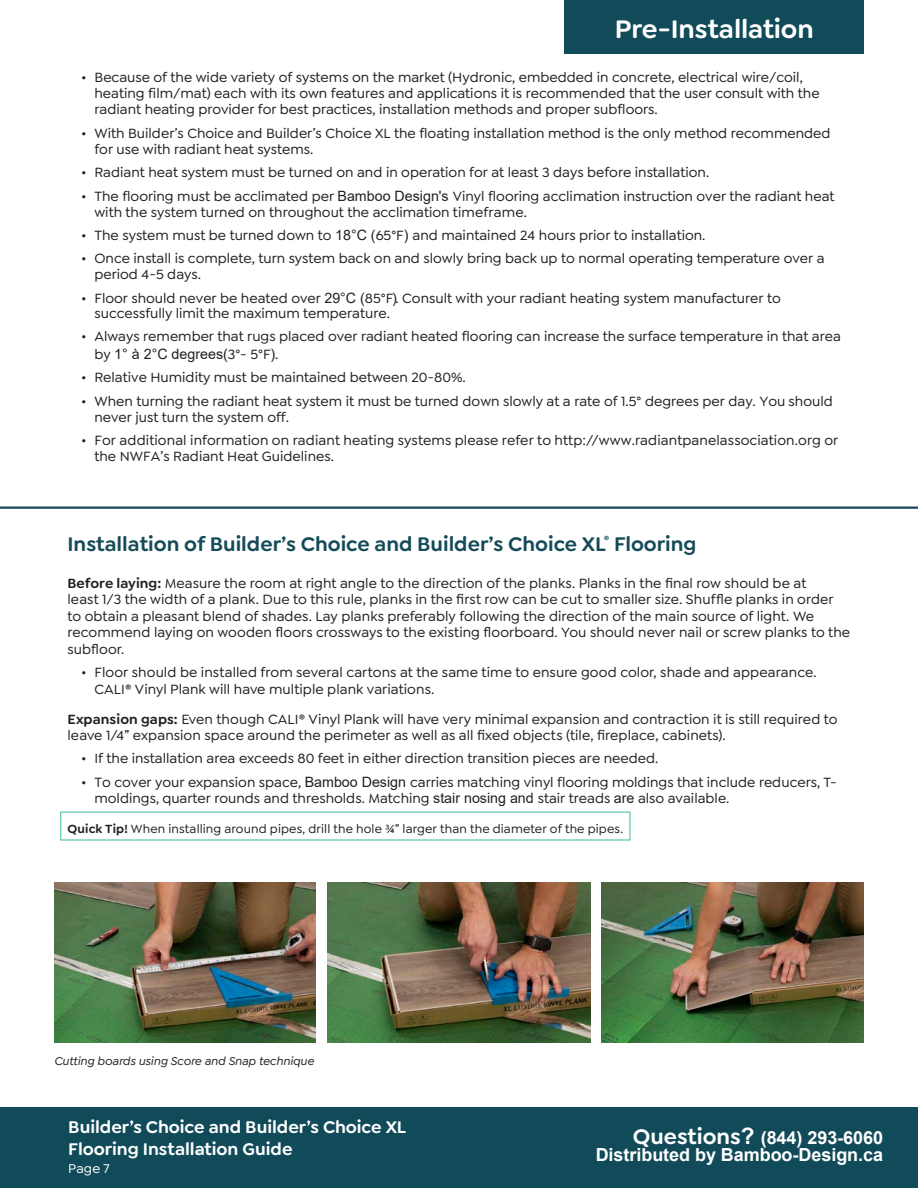
<style>
.page{position:relative;width:918px;height:1188px;background:#fff}
.page>*{position:absolute;margin:0;border:0;box-sizing:border-box;transform-origin:0 0}
.t1{font:600 27px "Goldplay";letter-spacing:-.005em;color:#fff}
.t2{font:600 21px "Goldplay";color:#154b58}
.t3{font:600 18px/21.6px "Goldplay";color:#fff}
.t4{font:700 18px/17.1px "Arial";letter-spacing:-.005em;color:#fff;text-align:right}
.t5{font:500 14.25px/16.4px "Goldplay";color:#231f20}
.t6{font:500 13.5px "Goldplay";color:#fff}
.Quick_Tips{font:500 12.6px "Goldplay";letter-spacing:.01em;color:#231f20}
.t7{font:italic 500 12px "Goldplay";color:#231f20}
.s1{font-family:"Arial";font-weight:400}
.s2{font-weight:600}
.s3{font-family:"Goldplay";font-weight:600;font-size:22.5px}
.s4{font-size:22.5px}
</style>
<div class="page">
<div style="left:565px;top:0;width:299px;height:54px;background:#114b59"></div>
<div style="left:0;top:1107px;width:918px;height:81px;background:#114b59"></div>
<hr style="left:0;top:507px;width:918px;height:2px;background:#154b58">
<img style="left:54px;top:882px;width:262px;height:160px">
<img style="left:328px;top:882px;width:262px;height:160px">
<img style="left:602px;top:882px;width:262px;height:160px">
<div style="left:60px;top:812px;width:571px;height:29px;border:1px solid #52c0aa"></div>
<p class="t1" style="left:615px;top:12px;width:200px">Pre-Installation</p>
<p class="t5" style="left:94px;top:69px;width:727px;text-indent:-14px">• Because of the wide variety of systems on the market (Hydronic, embedded in concrete, electrical wire/coil, heating film/mat) each with its own features and applications it is recommended that the user consult with the radiant heating provider for best practices, installation methods and proper subfloors.</p>
<p class="t5" style="left:94px;top:125px;width:738px;text-indent:-13px">• With Builder’s Choice and Builder’s Choice XL the floating installation method is the only method recommended for use with radiant heat systems.</p>
<p class="t5" style="left:81px;top:164px;width:630px">• Radiant heat system must be turned on and in operation for at least 3 days before installation.</p>
<p class="t5" style="left:94px;top:188px;width:742px;line-height:15.8px;text-indent:-14px">• The flooring must be acclimated per <span class="s1">Bamboo Design's</span> Vinyl flooring acclimation instruction over the radiant heat with the system turned on throughout the acclimation timeframe.</p>
<p class="t5" style="left:81px;top:227px;width:626px">• The system must be turned down to <span class="s1">18°C (</span>65°F<span class="s1">)</span> and maintained 24 hours prior to installation.</p>
<p class="t5" style="left:94px;top:250px;width:732px;text-indent:-14px">• Once install is complete, turn system back on and slowly bring back up to normal operating temperature over a period 4-5 days.</p>
<p class="t5" style="left:94px;top:290px;width:688px;line-height:15.6px;text-indent:-13px">• Floor should never be heated over <span class="s1">29°C (</span>85°F<span class="s1">)</span>. Consult with your radiant heating system manufacturer to successfully limit the maximum temperature.</p>
<p class="t5" style="left:95px;top:328px;width:748px;line-height:17.9px;text-indent:-14px">• Always remember that rugs placed over radiant heated flooring can increase the surface temperature in that area by <span class="s1">1° à 2°C degrees(</span>3°- 5°F<span class="s1">)</span>.</p>
<p class="t5" style="left:81px;top:369px;width:386px">• Relative Humidity must be maintained between 20-80%.</p>
<p class="t5" style="left:95px;top:393px;width:740px;text-indent:-14px">• When turning the radiant heat system it must be turned down slowly at a rate of 1.5° degrees per day. You should never just turn the system off.</p>
<p class="t5" style="left:94px;top:432px;width:745px;text-indent:-13px">• For additional information on radiant heating systems please refer to http://www.radiantpanelassociation.org or the NWFA’s Radiant Heat Guidelines.</p>
<p class="t2" style="left:68px;top:531px;width:630px">Installation of Builder’s Choice and Builder’s Choice XL<sup>®</sup> Flooring</p>
<p class="t5" style="left:68px;top:575px;width:784px"><span class="s2">Before laying:</span> Measure the room at right angle to the direction of the planks. Planks in the final row should be at<br>least 1/3 the width of a plank. Due to this rule, planks in the first row can be cut to smaller size. Shuffle planks in order to obtain a pleasant blend of shades. Lay planks preferably following the direction of the main source of light. We recommend laying on wooden floors crossways to the existing floorboard. You should never nail or screw planks to the subfloor.</p>
<p class="t5" style="left:94px;top:664px;width:724px;text-indent:-14px">• Floor should be installed from several cartons at the same time to ensure good color, shade and appearance.<br>CALI® Vinyl Plank will have multiple plank variations.</p>
<p class="t5" style="left:67px;top:711px;width:772px"><span class="s2">Expansion gaps:</span> Even though CALI® Vinyl Plank will have very minimal expansion and contraction it is still required to leave 1/4” expansion space around the perimeter as well as all fixed objects (tile, fireplace, cabinets).</p>
<p class="t5" style="left:81px;top:751px;width:579px">• If the installation area exceeds 80 feet in either direction transition pieces are needed.</p>
<p class="t5" style="left:94px;top:774px;width:744px;text-indent:-13px">• To cover your expansion space, <span class="s1">Bamboo Design</span> carries matching vinyl flooring moldings that include reducers, T&shy;moldings, quarter rounds and thresholds. Matching <span class="s1">stair nosing and</span> stair treads <span class="s1">are</span> also available.</p>
<p class="Quick_Tips" style="left:68px;top:822px;width:557px"><span class="s2">Quick Tip!</span> When installing around pipes, drill the hole ¾” larger than the diameter of the pipes.</p>
<p class="t7" style="left:54px;top:1054px;width:262px">Cutting boards using Score and Snap technique</p>
<p class="t3" style="left:68px;top:1116px;width:339px">Builder’s Choice and Builder’s Choice XL<br>Flooring Installation Guide</p>
<p class="t6" style="left:68px;top:1161px;width:43px">Page 7</p>
<p class="t4" style="left:596px;top:1130px;width:289px"><span class="s3">Questions</span><span class="s4">?</span> (844) 293-6060<br>Distributed by Bamboo-Design.ca</p>
</div>
